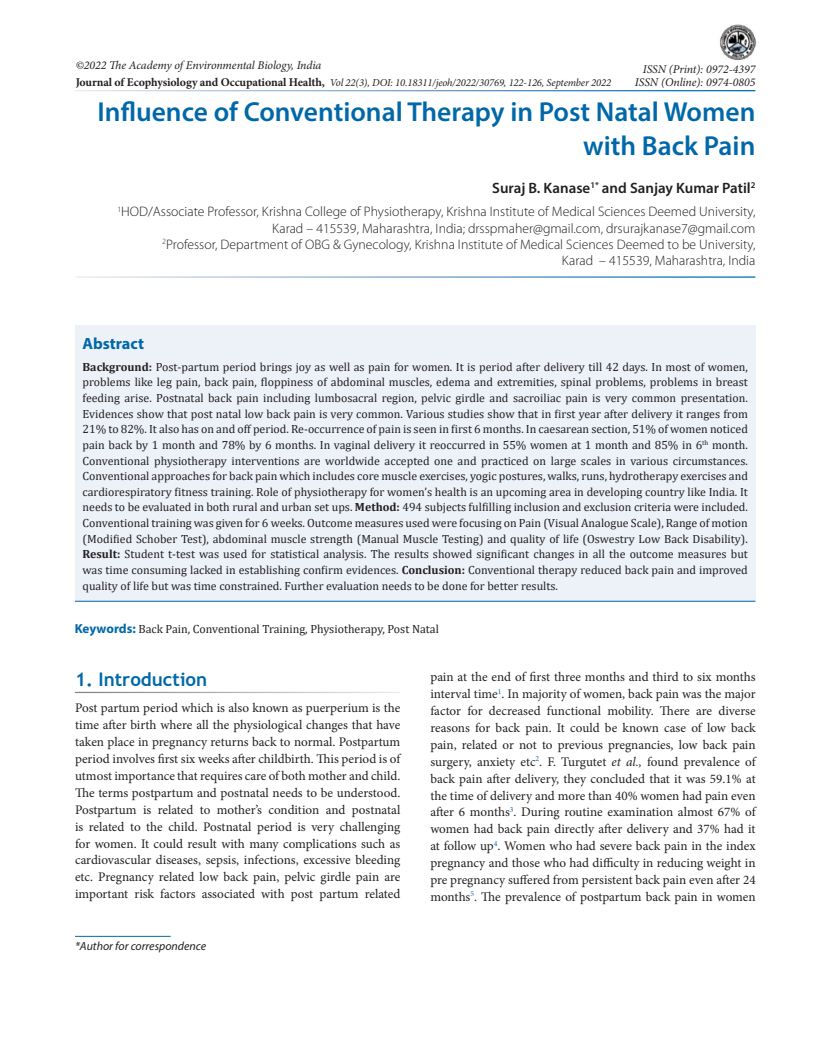
<style>
.page{position:relative;width:818px;height:1043px;background:#fff}
.page>*{position:absolute;margin:0;border:0;box-sizing:border-box;transform-origin:0 0}
.AT{font:600 27.5px/33.8px "Myriad Pro";color:#0068a9;text-align:right}
.t1{font:700 18.75px "Trebuchet MS";color:#0068a9}
.Abs_Head{font:700 16.25px "Myriad Pro";color:#0068a9}
.Author{font:600 15px "Myriad Pro";color:#231f20}
.Affiliation_Last{font:300 13.75px/16.2px "Myriad Pro";color:#231f20;text-align:right}
.Text{font:13.12px/16.9px "Minion Pro";color:#231f20;text-align:justify}
.Abs_Text1{font:11.88px/15.6px "Cambria";color:#231f20;text-align:justify}
.Text-2{font:italic 11.88px "Minion Pro";letter-spacing:-.005em;color:#231f20}
.Keyword{font:11.88px "Cambria";color:#231f20}
.Footnote1{font:italic 11.88px "Myriad Pro";color:#231f20}
.Text-3{font:italic 10.62px "Minion Pro";letter-spacing:-.01em;color:#231f20}
.s1{font-weight:700;font-style:normal;font-size:11.88px}
.s2{font-weight:700}
.s3{font-family:"Myriad Pro";font-weight:700;font-size:13.12px;color:#0068a9}
.s4{font-style:italic}
</style>
<div class="page">
<div style="left:75px;top:325px;width:680px;height:277px;background:#edf2f8"></div>
<hr style="left:75px;top:600px;width:680px;height:1px;background:#0068a9">
<img style="left:719px;top:24px;width:37px;height:37px">
<hr style="left:75px;top:935px;width:96px;height:1px;background:#0068a9">
<p class="Text-2" style="left:76px;top:57px;width:247px">©2022 The Academy of Environmental Biology, India</p>
<p class="Text-3" style="left:76px;top:75px;width:536px"><span class="s1">Journal of Ecophysiology and Occupational Health,</span> Vol 22(3), DOI: 10.18311/jeoh/2022/30769, 122-126, September 2022</p>
<p class="Text-2" style="left:642px;top:61px;width:114px">ISSN (Print): 0972-4397</p>
<p class="Text-2" style="left:634px;top:74px;width:122px">ISSN (Online): 0974-0805</p>
<p class="AT" style="left:97px;top:94px;width:659px">Influence of Conventional Therapy in Post Natal Women with Back Pain</p>
<p class="Author" style="left:492px;top:178px;width:264px">Suraj B. Kanase<sup>1*</sup> and Sanjay Kumar Patil<sup>2</sup></p>
<p class="Affiliation_Last" style="left:117px;top:204px;width:639px"><sup>1</sup>HOD/Associate Professor, Krishna College of Physiotherapy, Krishna Institute of Medical Sciences Deemed University, Karad – 415539, Maharashtra, India; drsspmaher@gmail.com, drsurajkanase7@gmail.com<br><sup>2</sup>Professor, Department of OBG &amp; Gynecology, Krishna Institute of Medical Sciences Deemed to be University,<br>Karad – 415539, Maharashtra, India</p>
<p class="Abs_Head" style="left:82px;top:333px;width:63px">Abstract</p>
<p class="Abs_Text1" style="left:82px;top:359px;width:666px"><span class="s2">Background:</span> Post-partum period brings joy as well as pain for women. It is period after delivery till 42 days. In most of women, problems like leg pain, back pain, floppiness of abdominal muscles, edema and extremities, spinal problems, problems in breast feeding arise. Postnatal back pain including lumbosacral region, pelvic girdle and sacroiliac pain is very common presentation.<br>Evidences show that post natal low back pain is very common. Various studies show that in first year after delivery it ranges from 21% to 82%. It also has on and off period. Re-occurrence of pain is seen in first 6 months. In caesarean section, 51% of women noticed pain back by 1 month and 78% by 6 months. In vaginal delivery it reoccurred in 55% women at 1 month and 85% in 6<sup>th</sup> month.<br>Conventional physiotherapy interventions are worldwide accepted one and practiced on large scales in various circumstances.<br>Conventional approaches for back pain which includes core muscle exercises, yogic postures, walks, runs, hydrotherapy exercises and cardiorespiratory fitness training. Role of physiotherapy for women’s health is an upcoming area in developing country like India. It needs to be evaluated in both rural and urban set ups. <span class="s2">Method:</span> 494 subjects fulfilling inclusion and exclusion criteria were included.<br>Conventional training was given for 6 weeks. Outcome measures used were focusing on Pain (Visual Analogue Scale), Range of motion (Modified Schober Test), abdominal muscle strength (Manual Muscle Testing) and quality of life (Oswestry Low Back Disability).<br><span class="s2">Result:</span> Student t-test was used for statistical analysis. The results showed significant changes in all the outcome measures but was time consuming lacked in establishing confirm evidences. <span class="s2">Conclusion:</span> Conventional therapy reduced back pain and improved quality of life but was time constrained. Further evaluation needs to be done for better results.</p>
<p class="Keyword" style="left:75px;top:621px;width:365px"><span class="s3">Keywords:</span> Back Pain, Conventional Training, Physiotherapy, Post Natal</p>
<h1 class="t1" style="left:75px;top:667px;width:134px">1. Introduction</h1>
<p class="Text" style="left:75px;top:699px;width:327px">Post partum period which is also known as puerperium is the time after birth where all the physiological changes that have taken place in pregnancy returns back to normal. Postpartum period involves first six weeks after childbirth. This period is of utmost importance that requires care of both mother and child.<br>The terms postpartum and postnatal needs to be understood.<br>Postpartum is related to mother’s condition and postnatal is related to the child. Postnatal period is very challenging for women. It could result with many complications such as cardiovascular diseases, sepsis, infections, excessive bleeding etc. Pregnancy related low back pain, pelvic girdle pain are important risk factors associated with post partum related</p>
<p class="Footnote1" style="left:75px;top:938px;width:133px">*Author for correspondence</p>
<p class="Text" style="left:430px;top:668px;width:327px">pain at the end of first three months and third to six months interval time<sup>1</sup>. In majority of women, back pain was the major factor for decreased functional mobility. There are diverse reasons for back pain. It could be known case of low back pain, related or not to previous pregnancies, low back pain surgery, anxiety etc<sup>2</sup>. F. Turgutet <span class="s4">et al.,</span> found prevalence of back pain after delivery, they concluded that it was 59.1% at the time of delivery and more than 40% women had pain even after 6 months<sup>3</sup>. During routine examination almost 67% of women had back pain directly after delivery and 37% had it at follow up<sup>4</sup>. Women who had severe back pain in the index pregnancy and those who had difficulty in reducing weight in pre pregnancy suffered from persistent back pain even after 24 months<sup>5</sup>. The prevalence of postpartum back pain in women</p>
</div>
